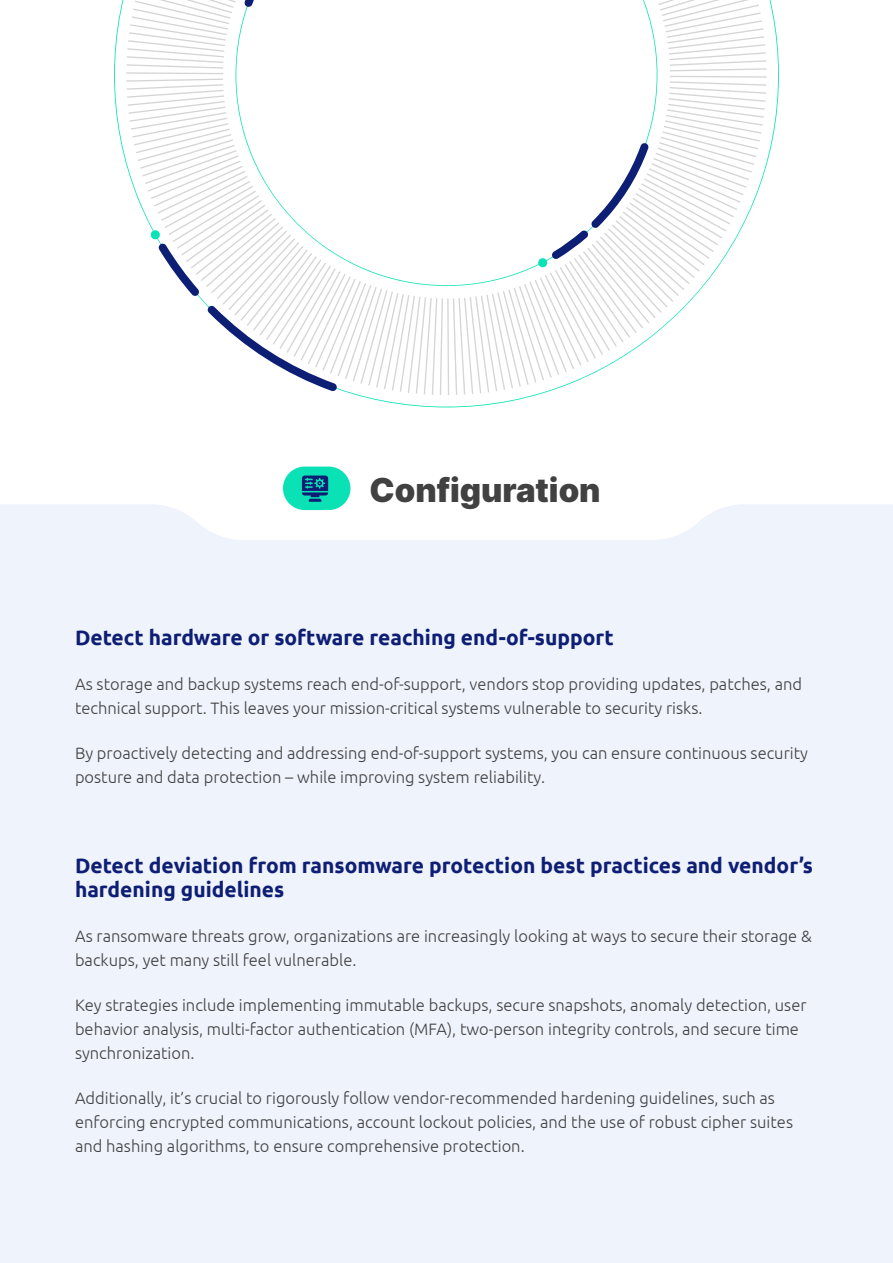
<style>
.page{position:relative;width:893px;height:1263px;background:#fff}
.page>*{position:absolute;margin:0;border:0;box-sizing:border-box;transform-origin:0 0}
.t1{font:900 33px "Inter";color:#414141}
.t2{font:700 21px/24px "Ubuntu";color:#0e1e75}
.t3{font:300 16.5px/24px "Ubuntu";color:#414141}
</style>
<div class="page">
<div style="left:0;top:504px;width:893px;height:759px;background:#eff3fc"></div>
<div style="left:283px;top:467px;width:67px;height:43px;background:#0ae2b5;border-radius:22px"></div>
<svg style="left:302px;top:475px;width:26px;height:27px"></svg>
<svg style="left:126px;top:0;width:641px;height:395px"></svg>
<h1 class="t1" style="left:369px;top:464px;width:233px">Configuration</h1>
<p class="t2" style="left:75px;top:625px;width:540px">Detect hardware or software reaching end-of-support</p>
<p class="t3" style="left:75px;top:672px;width:729px">As storage and backup systems reach end-of-support, vendors stop providing updates, patches, and technical support. This leaves your mission-critical systems vulnerable to security risks.</p>
<p class="t3" style="left:75px;top:741px;width:734px">By proactively detecting and addressing end-of-support systems, you can ensure continuous security posture and data protection – while improving system reliability.</p>
<p class="t2" style="left:75px;top:853px;width:739px">Detect deviation from ransomware protection best practices and vendor’s hardening guidelines</p>
<p class="t3" style="left:75px;top:924px;width:738px">As ransomware threats grow, organizations are increasingly looking at ways to secure their storage &amp; backups, yet many still feel vulnerable.</p>
<p class="t3" style="left:75px;top:993px;width:733px">Key strategies include implementing immutable backups, secure snapshots, anomaly detection, user behavior analysis, multi-factor authentication (MFA), two-person integrity controls, and secure time synchronization.</p>
<p class="t3" style="left:75px;top:1086px;width:719px">Additionally, it’s crucial to rigorously follow vendor-recommended hardening guidelines, such as enforcing encrypted communications, account lockout policies, and the use of robust cipher suites and hashing algorithms, to ensure comprehensive protection.</p>
</div>
